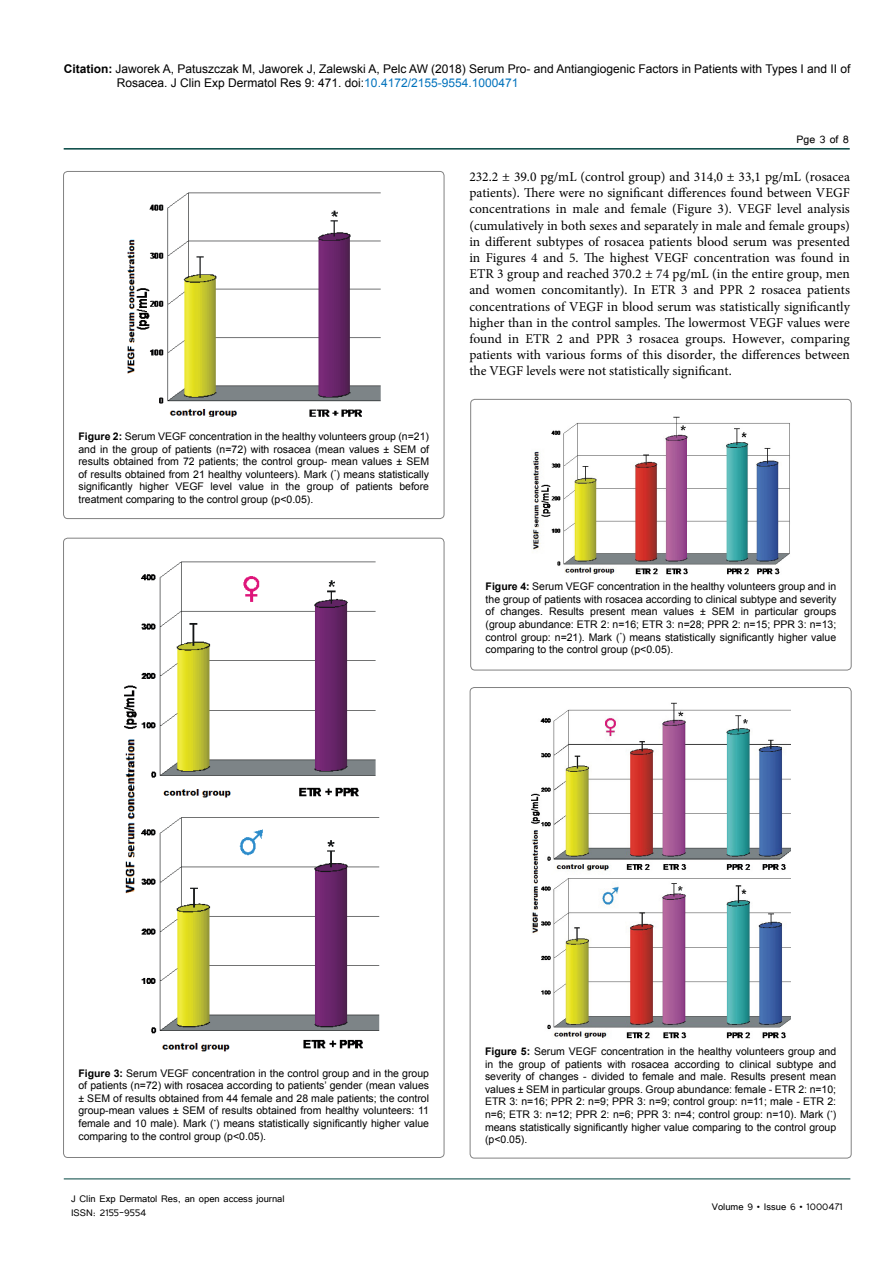
<style>
.page{position:relative;width:893px;height:1263px;background:#fff}
.page>*{position:absolute;margin:0;border:0;box-sizing:border-box;transform-origin:0 0}
.t1{font:13.5px/16.2px "Minion Pro";color:#000;text-align:justify}
.t2{font:13.5px "Tunga";color:#000}
.t3{font:12px/14.4px "Arial";color:#000}
.t4{font:12px/14.4px "Tunga";color:#000}
.t5{font:10.5px/12.6px "Arial";color:#000;text-align:justify}
.s1{font-weight:700}
.s2{color:#0072bc}
</style>
<div class="page">
<hr style="left:64px;top:148px;width:786px;height:2px;background:#004440">
<hr style="left:64px;top:1179px;width:786px;height:1px;background:#004440">
<div style="left:63px;top:171px;width:381px;height:348px;border:1px solid #000;border-radius:4px"></div>
<img style="left:127px;top:192px;width:254px;height:225px">
<img style="left:124px;top:561px;width:256px;height:491px">
<div style="left:470px;top:399px;width:381px;height:271px;border:1px solid #000;border-radius:4px"></div>
<img style="left:532px;top:416px;width:258px;height:158px">
<img style="left:532px;top:702px;width:258px;height:337px">
<p class="t3" style="left:117px;top:61px;width:735px;text-indent:-53px"><span class="s1">Citation:</span> Jaworek A, Patuszczak M, Jaworek J, Zalewski A, Pelc AW (2018) Serum Pro- and Antiangiogenic Factors in Patients with Types I and II of<br>Rosacea. J Clin Exp Dermatol Res 9: 471. doi:<span class="s2">10.4172/2155-9554.1000471</span></p>
<p class="t2" style="left:796px;top:131px;width:54px">Pge 3 of 8</p>
<p class="t5" style="left:78px;top:430px;width:352px"><span class="s1">Figure 2:</span> Serum VEGF concentration in the healthy volunteers group (n=21) and in the group of patients (n=72) with rosacea (mean values ± SEM of results obtained from 72 patients; the control group- mean values ± SEM of results obtained from 21 healthy volunteers). Mark (<sup>*</sup>) means statistically significantly higher VEGF level value in the group of patients before treatment comparing to the control group (p&lt;0.05).</p>
<p class="t1" style="left:469px;top:169px;width:382px">232.2 ± 39.0 pg/mL (control group) and 314,0 ± 33,1 pg/mL (rosacea patients). There were no significant differences found between VEGF concentrations in male and female (Figure 3). VEGF level analysis (cumulatively in both sexes and separately in male and female groups) in different subtypes of rosacea patients blood serum was presented in Figures 4 and 5. The highest VEGF concentration was found in ETR 3 group and reached 370.2 ± 74 pg/mL (in the entire group, men and women concomitantly). In ETR 3 and PPR 2 rosacea patients concentrations of VEGF in blood serum was statistically significantly higher than in the control samples. The lowermost VEGF values were found in ETR 2 and PPR 3 rosacea groups. However, comparing patients with various forms of this disorder, the differences between the VEGF levels were not statistically significant.</p>
<p class="t5" style="left:486px;top:580px;width:352px"><span class="s1">Figure 4:</span> Serum VEGF concentration in the healthy volunteers group and in the group of patients with rosacea according to clinical subtype and severity of changes. Results present mean values ± SEM in particular groups (group abundance: ETR 2: n=16; ETR 3: n=28; PPR 2: n=15; PPR 3: n=13; control group: n=21). Mark (<sup>*</sup>) means statistically significantly higher value comparing to the control group (p&lt;0.05).</p>
<p class="t5" style="left:78px;top:1067px;width:352px"><span class="s1">Figure 3:</span> Serum VEGF concentration in the control group and in the group of patients (n=72) with rosacea according to patients’ gender (mean values ± SEM of results obtained from 44 female and 28 male patients; the control group-mean values ± SEM of results obtained from healthy volunteers: 11 female and 10 male). Mark (<sup>*</sup>) means statistically significantly higher value comparing to the control group (p&lt;0.05).</p>
<p class="t4" style="left:71px;top:1190px;width:215px">J Clin Exp Dermatol Res, an open access journal<br>ISSN: 2155-9554</p>
<p class="t5" style="left:485px;top:1045px;width:353px"><span class="s1">Figure 5:</span> Serum VEGF concentration in the healthy volunteers group and in the group of patients with rosacea according to clinical subtype and severity of changes - divided to female and male. Results present mean values ± SEM in particular groups. Group abundance: female - ETR 2: n=10; ETR 3: n=16; PPR 2: n=9; PPR 3: n=9; control group: n=11; male - ETR 2: n=6; ETR 3: n=12; PPR 2: n=6; PPR 3: n=4; control group: n=10). Mark (<sup>*</sup>) means statistically significantly higher value comparing to the control group (p&lt;0.05).</p>
<p class="t4" style="left:712px;top:1199px;width:133px">Volume 9 • Issue 6 • 1000471</p>
</div>
